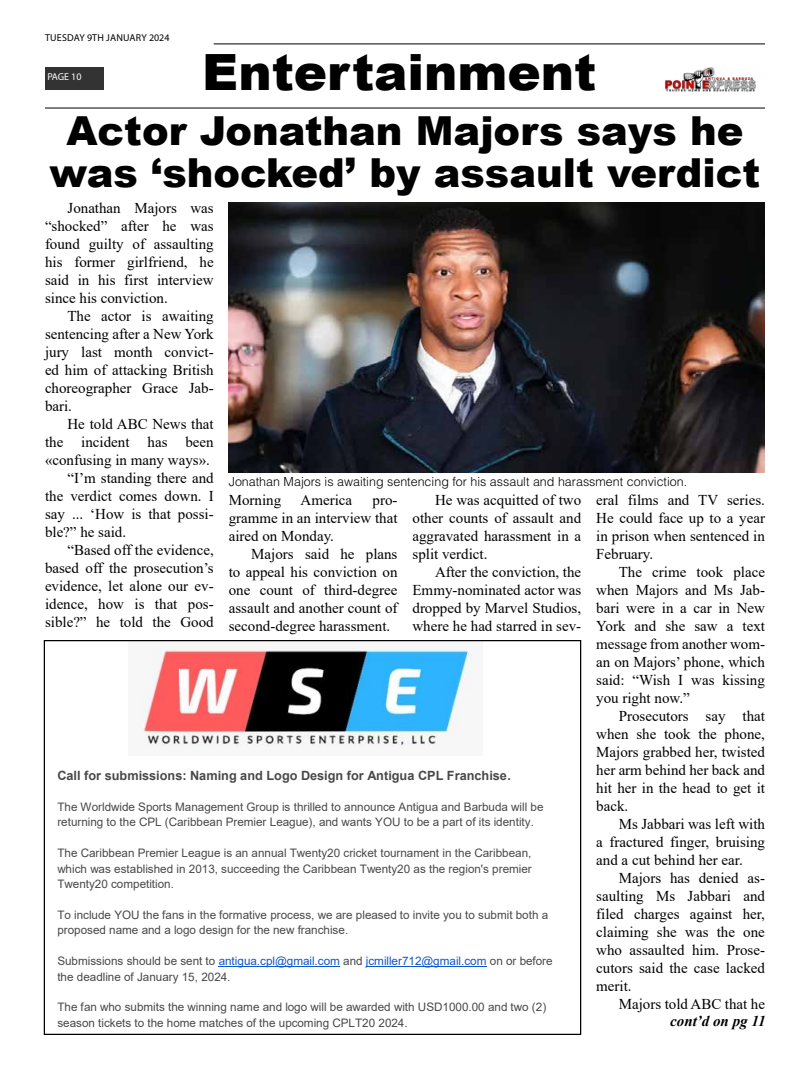
<style>
.page{position:relative;width:810px;height:1080px;background:#fff}
.page>*{position:absolute;margin:0;border:0;box-sizing:border-box;transform-origin:0 0}
.t1{font:900 50px "Arial";color:#000}
.t2{font:900 40px/42.5px "Arial";color:#000;text-align:center}
.t3{font:15px/18px "Times New Roman";color:#000;text-align:justify}
.t4{font:italic 700 15px "Times New Roman";color:#000}
.t5{font:700 12.75px "Arial";color:#49494b}
.t6{font:300 12.5px "Helvetica LT Std";color:#000}
.t7{font:11.75px/15.4px "Arial";color:#49494b}
.t8{font:10px "Myriad Pro";letter-spacing:.02em;color:#000}
.t9{font:10px "Myriad Pro";letter-spacing:-.005em;color:#fff}
.s1{color:#15c}
</style>
<div class="page">
<hr style="left:214px;top:43px;width:551px;height:2px;background:#333">
<div style="left:45px;top:67px;width:58px;height:22px;background:#333"></div>
<img style="left:665px;top:67px;width:91px;height:25px">
<hr style="left:45px;top:107px;width:720px;height:2px;background:#333">
<hr style="left:219px;top:966px;width:121px;height:1px;background:#15c">
<hr style="left:366px;top:966px;width:120px;height:1px;background:#15c">
<img style="left:140px;top:649px;width:333px;height:98px">
<img style="left:229px;top:202px;width:536px;height:270px">
<p class="t8" style="left:45px;top:31px;width:126px">TUESDAY 9TH JANUARY 2024</p>
<p class="t9" style="left:47px;top:71px;width:36px">PAGE 10</p>
<h1 class="t1" style="left:202px;top:36px;width:396px">Entertainment</h1>
<h2 class="t2" style="left:50px;top:108px;width:712px">Actor Jonathan Majors says he was ‘shocked’ by assault verdict</h2>
<p class="t3" style="left:45px;top:198px;width:170px;text-indent:22px">Jonathan Majors was “shocked” after he was found guilty of assaulting his former girlfriend, he said in his first interview since his conviction.</p>
<p class="t3" style="left:45px;top:306px;width:170px;text-indent:22px">The actor is awaiting sentencing after a New York jury last month convict&shy;ed him of attacking British choreographer Grace Jab&shy;bari.</p>
<p class="t3" style="left:68px;top:414px;width:148px">He told ABC News that</p>
<p class="t3" style="left:45px;top:432px;width:170px">the incident has been</p>
<p class="t3" style="left:45px;top:450px;width:166px">«confusing in many ways».</p>
<p class="t3" style="left:68px;top:468px;width:148px">“I’m standing there and</p>
<p class="t3" style="left:45px;top:486px;width:170px">the verdict comes down. I</p>
<p class="t3" style="left:45px;top:504px;width:170px">say ... ‘How is that possi-</p>
<p class="t3" style="left:45px;top:522px;width:83px">ble?” he said.</p>
<p class="t3" style="left:68px;top:540px;width:148px">“Based off the evidence,</p>
<p class="t3" style="left:45px;top:558px;width:170px">based off the prosecution’s</p>
<p class="t3" style="left:45px;top:576px;width:170px">evidence, let alone our ev-</p>
<p class="t3" style="left:45px;top:594px;width:170px">idence, how is that pos-</p>
<p class="t3" style="left:45px;top:612px;width:170px">sible?” he told the Good</p>
<p class="t6" style="left:229px;top:474px;width:460px">Jonathan Majors is awaiting sentencing for his assault and harassment conviction.</p>
<p class="t3" style="left:229px;top:491px;width:54px">Morning</p>
<p class="t3" style="left:301px;top:491px;width:53px">America</p>
<p class="t3" style="left:412px;top:491px;width:170px;text-indent:22px">He was acquitted of two other counts of assault and aggravated harassment in a split verdict.</p>
<p class="t3" style="left:412px;top:563px;width:170px;text-indent:22px">After the conviction, the Emmy-nominated actor was dropped by Marvel Studios, where he had starred in sev-</p>
<p class="t3" style="left:596px;top:491px;width:170px">eral films and TV series.<br>He could face up to a year in prison when sentenced in February.</p>
<p class="t3" style="left:596px;top:563px;width:170px;text-indent:22px">The crime took place when Majors and Ms Jab&shy;bari were in a car in New York and she saw a text message from another wom&shy;an on Majors’ phone, which said: “Wish I was kissing you right now.”</p>
<p class="t3" style="left:596px;top:707px;width:170px;text-indent:22px">Prosecutors say that when she took the phone, Majors grabbed her, twisted her arm behind her back and hit her in the head to get it back.</p>
<p class="t3" style="left:596px;top:815px;width:170px;text-indent:22px">Ms Jabbari was left with a fractured finger, bruising and a cut behind her ear.</p>
<p class="t3" style="left:596px;top:869px;width:170px;text-indent:22px">Majors has denied as&shy;saulting Ms Jabbari and filed charges against her, claiming she was the one who assaulted him. Prose&shy;cutors said the case lacked merit.</p>
<p class="t3" style="left:619px;top:995px;width:148px">Majors told ABC that he</p>
<p class="t3" style="left:229px;top:491px;width:170px;text-indent:144px">pro&shy;gramme in an interview that aired on Monday.</p>
<p class="t3" style="left:229px;top:545px;width:170px;text-indent:22px">Majors said he plans to appeal his conviction on one count of third-degree assault and another count of second-degree harassment.</p>
<p class="t5" style="left:57px;top:766px;width:455px">Call for submissions: Naming and Logo Design for Antigua CPL Franchise.</p>
<p class="t7" style="left:57px;top:799px;width:488px">The Worldwide Sports Management Group is thrilled to announce Antigua and Barbuda will be returning to the CPL (Caribbean Premier League), and wants YOU to be a part of its identity.</p>
<p class="t7" style="left:57px;top:845px;width:476px;text-align:justify">The Caribbean Premier League is an annual Twenty20 cricket tournament in the Caribbean, which was established in 2013, succeeding the Caribbean Twenty20 as the region's premier Twenty20 competition.</p>
<p class="t7" style="left:57px;top:907px;width:492px">To include YOU the fans in the formative process, we are pleased to invite you to submit both a proposed name and a logo design for the new franchise.</p>
<p class="t7" style="left:57px;top:953px;width:497px">Submissions should be sent to <span class="s1">antigua.cpl@gmail.com</span> and <span class="s1">jcmiller712@gmail.com</span> on or before the deadline of January 15, 2024.</p>
<p class="t7" style="left:57px;top:999px;width:490px">The fan who submits the winning name and logo will be awarded with USD1000.00 and two (2) season tickets to the home matches of the upcoming CPLT20 2024.</p>
<p class="t4" style="left:670px;top:1010px;width:97px">cont’d on pg 11</p>
</div>
